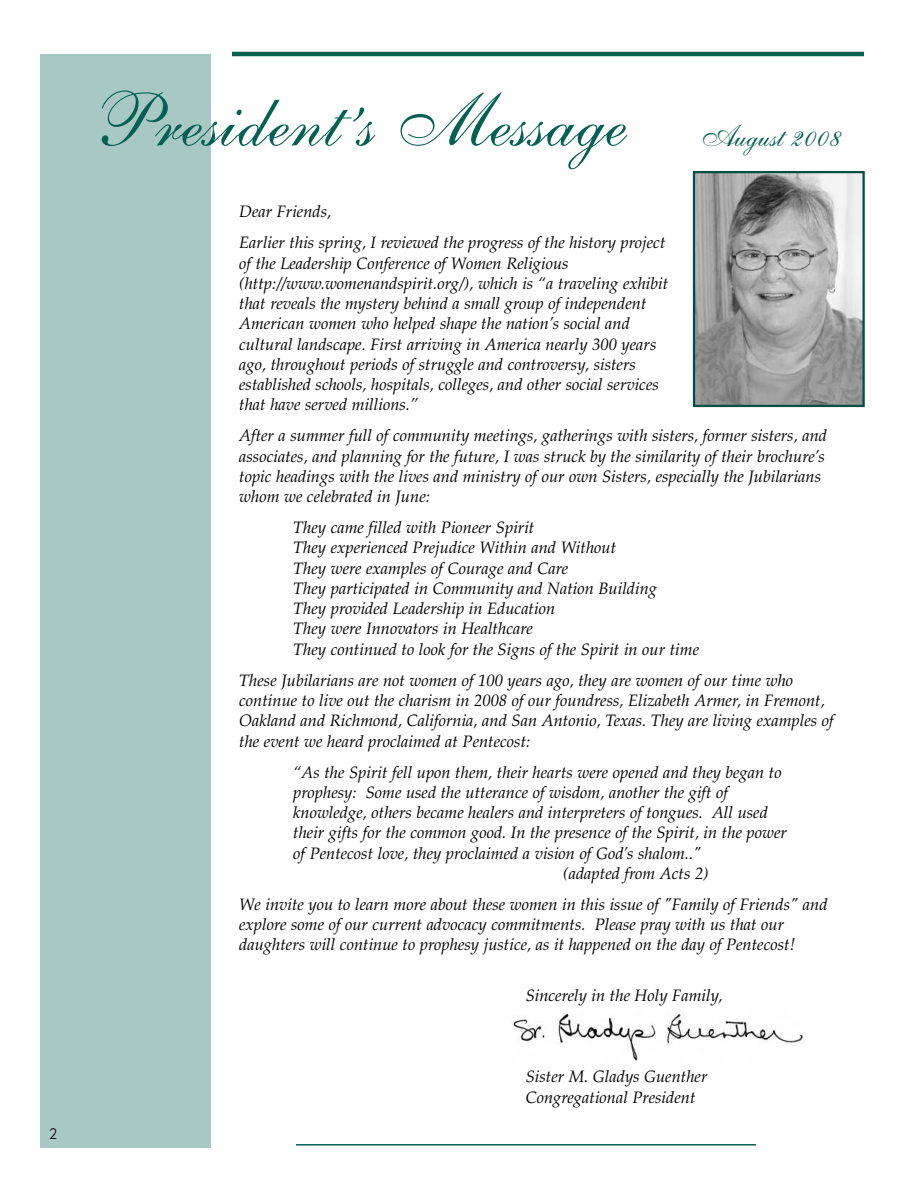
<style>
.page{position:relative;width:918px;height:1188px;background:#fff}
.page>*{position:absolute;margin:0;border:0;box-sizing:border-box;transform-origin:0 0}
.t1{font:75px "Shelley Allegro BT";letter-spacing:.01em;color:#046152}
.t2{font:30px "Shelley Allegro BT";letter-spacing:.01em;color:#046152}
.t3{font:italic 16.5px/20.2px "Palatino";color:#000}
.t4{font:15px "Sans Serif Book FLF";color:#000}
</style>
<div class="page">
<hr style="left:296px;top:1144px;width:460px;height:2px;background:#046152">
<img style="left:512px;top:1012px;width:293px;height:49px">
<hr style="left:232px;top:52px;width:632px;height:4px;background:#046152">
<div style="left:40px;top:54px;width:171px;height:1094px;background:#a7c8c3"></div>
<img style="left:696px;top:174px;width:166px;height:230px">
<div style="left:693px;top:171px;width:172px;height:236px;border:2px solid #034e42"></div>
<p class="t4" style="left:49px;top:1125px;width:10px">2</p>
<h1 class="t1" style="left:92px;top:92px;width:536px">President’s Message</h1>
<h2 class="t2" style="left:699px;top:124px;width:144px">August 2008</h2>
<p class="t3" style="left:239px;top:198px;width:428px;line-height:31px">Dear Friends,<br>Earlier this spring, I reviewed the progress of the history project</p>
<p class="t3" style="left:239px;top:255px;width:431px">of the Leadership Conference of Women Religious (http://www.womenandspirit.org/), which is “a traveling exhibit that reveals the mystery behind a small group of independent American women who helped shape the nation’s social and cultural landscape. First arriving in America nearly 300 years ago, throughout periods of struggle and controversy, sisters established schools, hospitals, colleges, and other social services that have served millions.”</p>
<p class="t3" style="left:239px;top:428px;width:589px">After a summer full of community meetings, gatherings with sisters, former sisters, and associates, and planning for the future, I was struck by the similarity of their brochure’s topic headings with the lives and ministry of our own Sisters, especially the Jubilarians whom we celebrated in June:</p>
<p class="t3" style="left:293px;top:519px;width:407px">They came filled with Pioneer Spirit<br>They experienced Prejudice Within and Without<br>They were examples of Courage and Care<br>They participated in Community and Nation Building<br>They provided Leadership in Education<br>They were Innovators in Healthcare<br>They continued to look for the Signs of the Spirit in our time</p>
<p class="t3" style="left:239px;top:672px;width:596px">These Jubilarians are not women of 100 years ago, they are women of our time who continue to live out the charism in 2008 of our foundress, Elizabeth Armer, in Fremont, Oakland and Richmond, California, and San Antonio, Texas. They are living examples of the event we heard proclaimed at Pentecost:</p>
<p class="t3" style="left:293px;top:764px;width:490px">“As the Spirit fell upon them, their hearts were opened and they began to</p>
<p class="t3" style="left:293px;top:784px;width:436px">prophesy: Some used the utterance of wisdom, another the gift of</p>
<p class="t3" style="left:293px;top:804px;width:476px">knowledge, others became healers and interpreters of tongues. All used</p>
<p class="t3" style="left:293px;top:824px;width:495px">their gifts for the common good. In the presence of the Spirit, in the power</p>
<p class="t3" style="left:293px;top:845px;width:410px">of Pentecost love, they proclaimed a vision of God’s shalom.."</p>
<p class="t3" style="left:563px;top:865px;width:147px">(adapted from Acts 2)</p>
<p class="t3" style="left:239px;top:896px;width:590px">We invite you to learn more about these women in this issue of "Family of Friends" and explore some of our current advocacy commitments. Please pray with us that our daughters will continue to prophesy justice, as it happened on the day of Pentecost!</p>
<p class="t3" style="left:526px;top:987px;width:198px">Sincerely in the Holy Family,</p>
<p class="t3" style="left:526px;top:1068px;width:183px">Sister M. Gladys Guenther<br>Congregational President</p>
</div>
